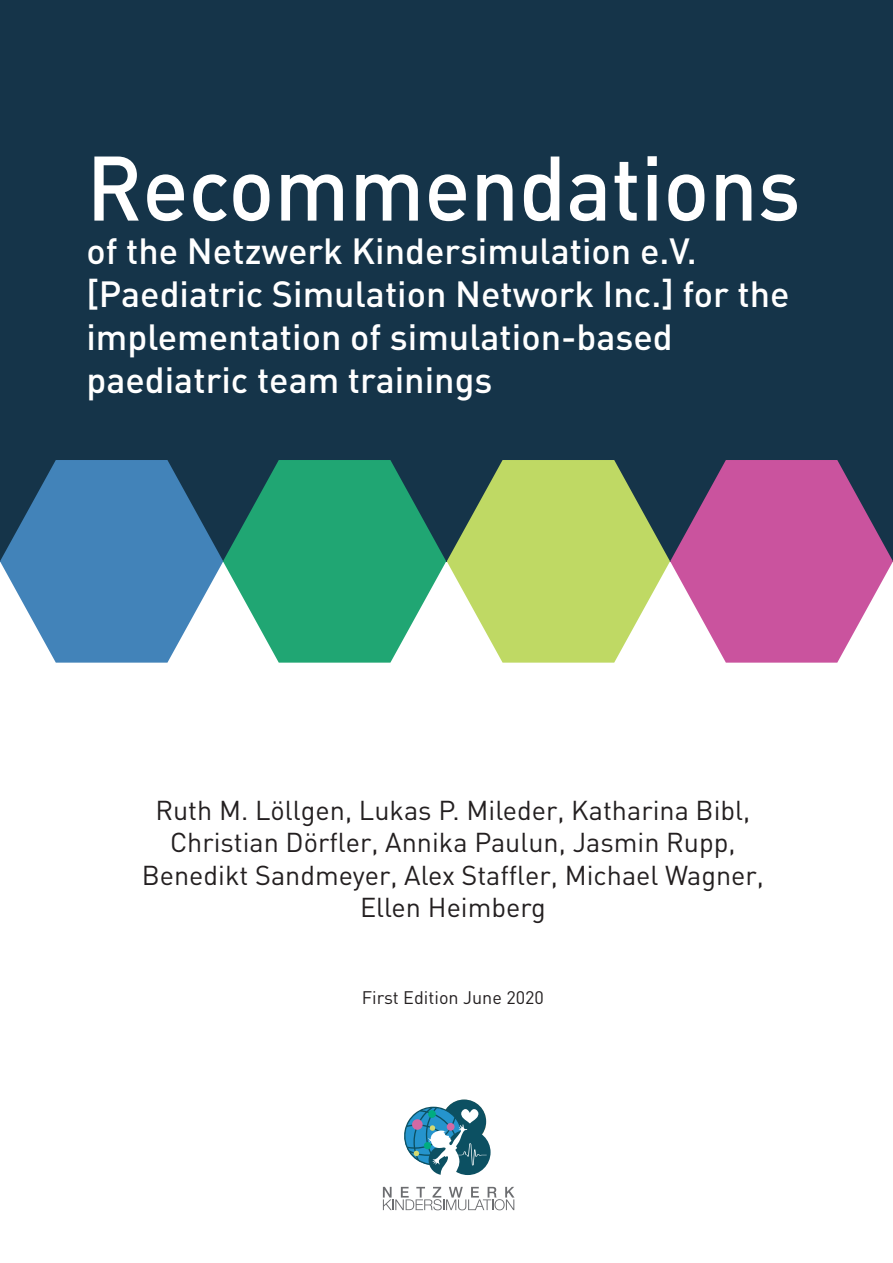
<style>
.page{position:relative;width:893px;height:1263px;background:#fff}
.page>*{position:absolute;margin:0;border:0;box-sizing:border-box;transform-origin:0 0}
.t1{font:500 90px "DIN";color:#fff;scale:.95 1}
.t2{font:500 36px/43.2px "DIN";color:#fff}
.t3{font:27px/32.4px "DIN";color:#231f20;text-align:center}
.t4{font:18px "DIN";color:#231f20}
</style>
<div class="page">
<div style="left:0;top:0;width:893px;height:561px;background:#153449"></div>
<svg style="left:0;top:460px;width:223px;height:203px;fill:#4283b9"></svg>
<svg style="left:223px;top:460px;width:223px;height:203px;fill:#20a673"></svg>
<svg style="left:447px;top:460px;width:223px;height:203px;fill:#bfd964"></svg>
<svg style="left:670px;top:460px;width:223px;height:203px;fill:#ca539e"></svg>
<svg style="left:442px;top:1099px;width:44px;height:44px"></svg>
<svg style="left:383px;top:1105px;width:131px;height:105px"></svg>
<h1 class="t1" style="left:86px;top:128px;width:753px">Recommendations</h1>
<h2 class="t2" style="left:86px;top:228px;width:705px">of the Netzwerk Kindersimulation e.V. [Paediatric Simulation Network Inc.] for the implementation of simulation-based paediatric team trainings</h2>
<p class="t3" style="left:142px;top:794px;width:624px">Ruth M. Löllgen, Lukas P. Mileder, Katharina Bibl, Christian Dörfler, Annika Paulun, Jasmin Rupp, Benedikt Sandmeyer, Alex Staffler, Michael Wagner, Ellen Heimberg</p>
<p class="t4" style="left:362px;top:987px;width:184px">First Edition June 2020</p>
</div>
